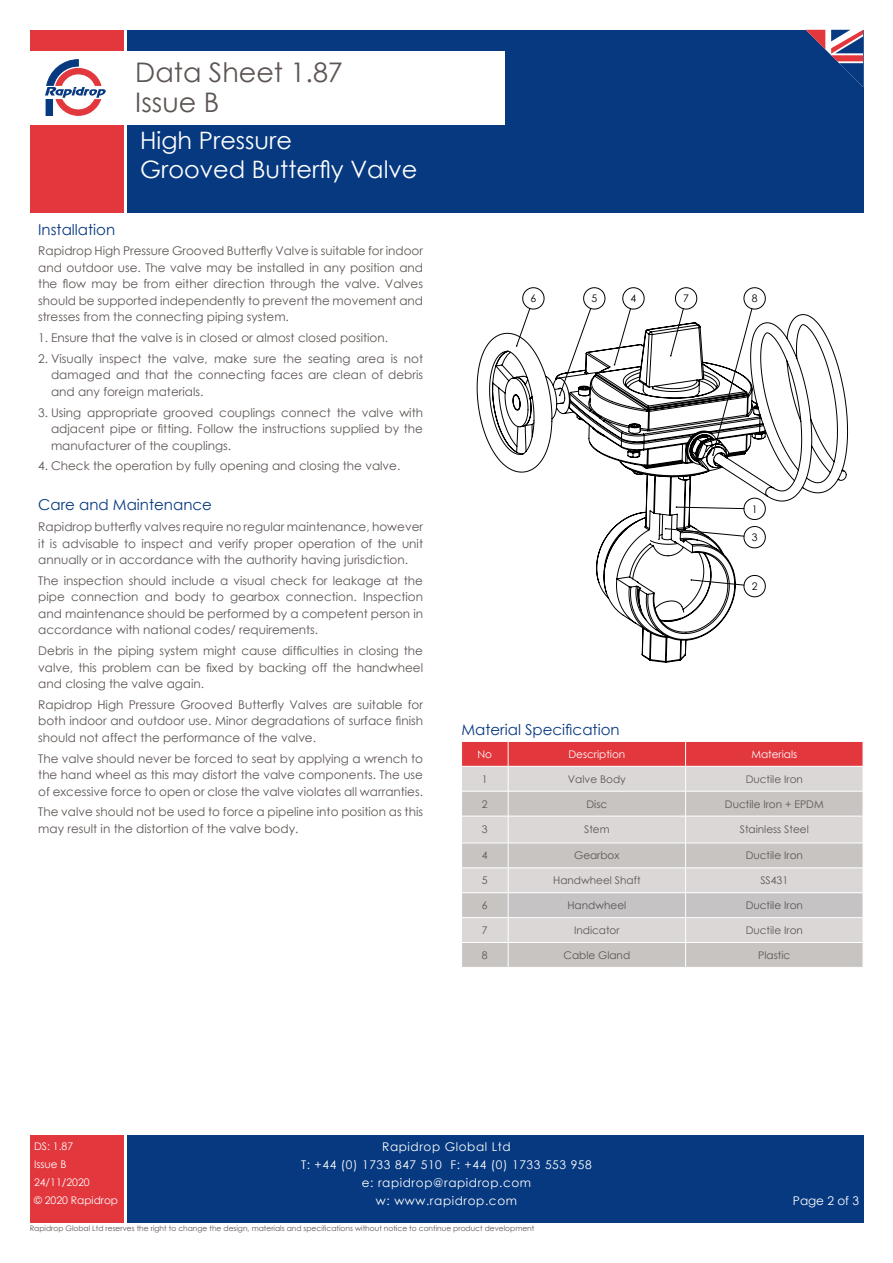
<style>
.page{position:relative;width:893px;height:1263px;background:#fff}
.page>*{position:absolute;margin:0;border:0;box-sizing:border-box;transform-origin:0 0}
.t1{font:27px/30px "Century Gothic";color:#5d5553}
.t2{font:24px/28.8px "Century Gothic";color:#fff}
.RD_DS_Subhead{font:15px "Century Gothic";color:#073980}
.RD_DS_Body{font:12px/16.5px "Century Gothic";color:#5d5553;text-align:justify}
.t3{font:12px/18px "Century Gothic";letter-spacing:.05em;color:#fff;text-align:center}
.Table_Content{font:10.5px "Century Gothic";color:#5d5553}
.Table_Titles{font:10.5px/18px "Century Gothic";color:#fff}
.t4{font:10.5px "Century Gothic";color:#000}
.t5{font:7.5px "Century Gothic";color:#5d5553}
</style>
<div class="page">
<div style="left:30px;top:30px;width:93px;height:183px;background:#e1373d"></div>
<div style="left:30px;top:52px;width:93px;height:73px;background:#fff"></div>
<div style="left:30px;top:1135px;width:93px;height:88px;background:#e1373d"></div>
<div style="left:127px;top:1135px;width:736px;height:88px;background:#073980"></div>
<div style="left:127px;top:30px;width:736px;height:183px;background:#073980"></div>
<svg style="left:45px;top:59px;width:61px;height:57px"></svg>
<svg style="left:806px;top:30px;width:57px;height:57px"></svg>
<div style="left:127px;top:52px;width:378px;height:73px;background:#fff"></div>
<svg style="left:522px;top:287px;width:244px;height:23px"></svg>
<svg style="left:522px;top:308px;width:230px;height:6px"></svg>
<svg style="left:477px;top:314px;width:371px;height:349px"></svg>
<svg style="left:461px;top:741px;width:402px;height:226px;background:#d5c0bf"></svg>
<h1 class="t1" style="left:135px;top:56px;width:209px">Data Sheet 1.87<br>Issue B</h1>
<h2 class="t2" style="left:140px;top:125px;width:279px">High Pressure<br>Grooved Butterfly Valve</h2>
<p class="RD_DS_Subhead" style="left:38px;top:219px;width:78px">Installation</p>
<p class="RD_DS_Body" style="left:38px;top:242px;width:386px">Rapidrop High Pressure Grooved Butterfly Valve is suitable for indoor and outdoor use. The valve may be installed in any position and the flow may be from either direction through the valve. Valves should be supported independently to prevent the movement and stresses from the connecting piping system.</p>
<p class="RD_DS_Body" style="left:38px;top:329px;width:351px">1. Ensure that the valve is in closed or almost closed position.</p>
<p class="RD_DS_Body" style="left:51px;top:350px;width:374px;text-indent:-13px">2. Visually inspect the valve, make sure the seating area is not damaged and that the connecting faces are clean of debris and any foreign materials.</p>
<p class="RD_DS_Body" style="left:51px;top:404px;width:374px;text-indent:-13px">3. Using appropriate grooved couplings connect the valve with adjacent pipe or fitting. Follow the instructions supplied by the manufacturer of the couplings.</p>
<p class="RD_DS_Body" style="left:38px;top:457px;width:364px">4. Check the operation by fully opening and closing the valve.</p>
<p class="RD_DS_Subhead" style="left:38px;top:494px;width:175px">Care and Maintenance</p>
<p class="RD_DS_Body" style="left:38px;top:518px;width:386px">Rapidrop butterfly valves require no regular maintenance, however it is advisable to inspect and verify proper operation of the unit annually or in accordance with the authority having jurisdiction.</p>
<p class="RD_DS_Body" style="left:38px;top:572px;width:386px">The inspection should include a visual check for leakage at the pipe connection and body to gearbox connection. Inspection and maintenance should be performed by a competent person in accordance with national codes/ requirements.</p>
<p class="RD_DS_Body" style="left:38px;top:642px;width:386px">Debris in the piping system might cause difficulties in closing the valve, this problem can be fixed by backing off the handwheel and closing the valve again.</p>
<p class="RD_DS_Body" style="left:38px;top:696px;width:386px">Rapidrop High Pressure Grooved Butterfly Valves are suitable for both indoor and outdoor use. Minor degradations of surface finish should not affect the performance of the valve.</p>
<p class="RD_DS_Body" style="left:38px;top:750px;width:386px">The valve should never be forced to seat by applying a wrench to the hand wheel as this may distort the valve components. The use of excessive force to open or close the valve violates all warranties.</p>
<p class="RD_DS_Body" style="left:38px;top:803px;width:386px">The valve should not be used to force a pipeline into position as this may result in the distortion of the valve body.</p>
<p class="t4" style="left:530px;top:291px;width:7px">6</p>
<p class="t4" style="left:631px;top:291px;width:7px">4</p>
<p class="t4" style="left:683px;top:291px;width:7px">7</p>
<p class="t4" style="left:591px;top:291px;width:7px">5</p>
<p class="t4" style="left:752px;top:291px;width:7px">8</p>
<p class="t4" style="left:752px;top:501px;width:7px">1</p>
<p class="t4" style="left:752px;top:530px;width:7px">3</p>
<p class="t4" style="left:752px;top:579px;width:7px">2</p>
<p class="RD_DS_Subhead" style="left:461px;top:719px;width:160px">Material Specification</p>
<p class="Table_Titles" style="left:477px;top:745px;width:16px">No</p>
<p class="Table_Titles" style="left:568px;top:745px;width:58px">Description</p>
<p class="Table_Titles" style="left:751px;top:745px;width:47px">Materials</p>
<p class="Table_Content" style="left:482px;top:771px;width:7px">1</p>
<p class="Table_Content" style="left:568px;top:771px;width:59px">Valve Body</p>
<p class="Table_Content" style="left:746px;top:771px;width:59px">Ductile Iron</p>
<p class="Table_Content" style="left:482px;top:796px;width:7px">2</p>
<p class="Table_Content" style="left:586px;top:796px;width:22px">Disc</p>
<p class="Table_Content" style="left:725px;top:796px;width:100px">Ductile Iron + EPDM</p>
<p class="Table_Content" style="left:482px;top:822px;width:7px">3</p>
<p class="Table_Content" style="left:584px;top:822px;width:27px">Stem</p>
<p class="Table_Content" style="left:740px;top:822px;width:70px">Stainless Steel</p>
<p class="Table_Content" style="left:482px;top:848px;width:7px">4</p>
<p class="Table_Content" style="left:574px;top:848px;width:47px">Gearbox</p>
<p class="Table_Content" style="left:746px;top:848px;width:59px">Ductile Iron</p>
<p class="Table_Content" style="left:482px;top:873px;width:7px">5</p>
<p class="Table_Content" style="left:553px;top:873px;width:89px">Handwheel Shaft</p>
<p class="Table_Content" style="left:760px;top:873px;width:29px">SS431</p>
<p class="Table_Content" style="left:482px;top:898px;width:7px">6</p>
<p class="Table_Content" style="left:567px;top:898px;width:60px">Handwheel</p>
<p class="Table_Content" style="left:746px;top:898px;width:59px">Ductile Iron</p>
<p class="Table_Content" style="left:482px;top:923px;width:7px">7</p>
<p class="Table_Content" style="left:574px;top:923px;width:47px">Indicator</p>
<p class="Table_Content" style="left:746px;top:923px;width:59px">Ductile Iron</p>
<p class="Table_Content" style="left:482px;top:948px;width:7px">8</p>
<p class="Table_Content" style="left:563px;top:948px;width:68px">Cable Gland</p>
<p class="Table_Content" style="left:758px;top:948px;width:34px">Plastic</p>
<p class="Table_Titles" style="left:34px;top:1137px;width:86px">DS: 1.87<br>Issue B<br>24/11/2020<br>© 2020 Rapidrop</p>
<p class="t3" style="left:301px;top:1138px;width:292px">Rapidrop Global Ltd<br>T: +44 (0) 1733 847 510 F: +44 (0) 1733 553 958 e: rapidrop@rapidrop.com<br>w: www.rapidrop.com</p>
<p class="t5" style="left:30px;top:1223px;width:506px">Rapidrop Global Ltd reserves the right to change the design, materials and specifications without notice to continue product development</p>
<p class="t3" style="left:793px;top:1192px;width:68px">Page 2 of 3</p>
</div>
